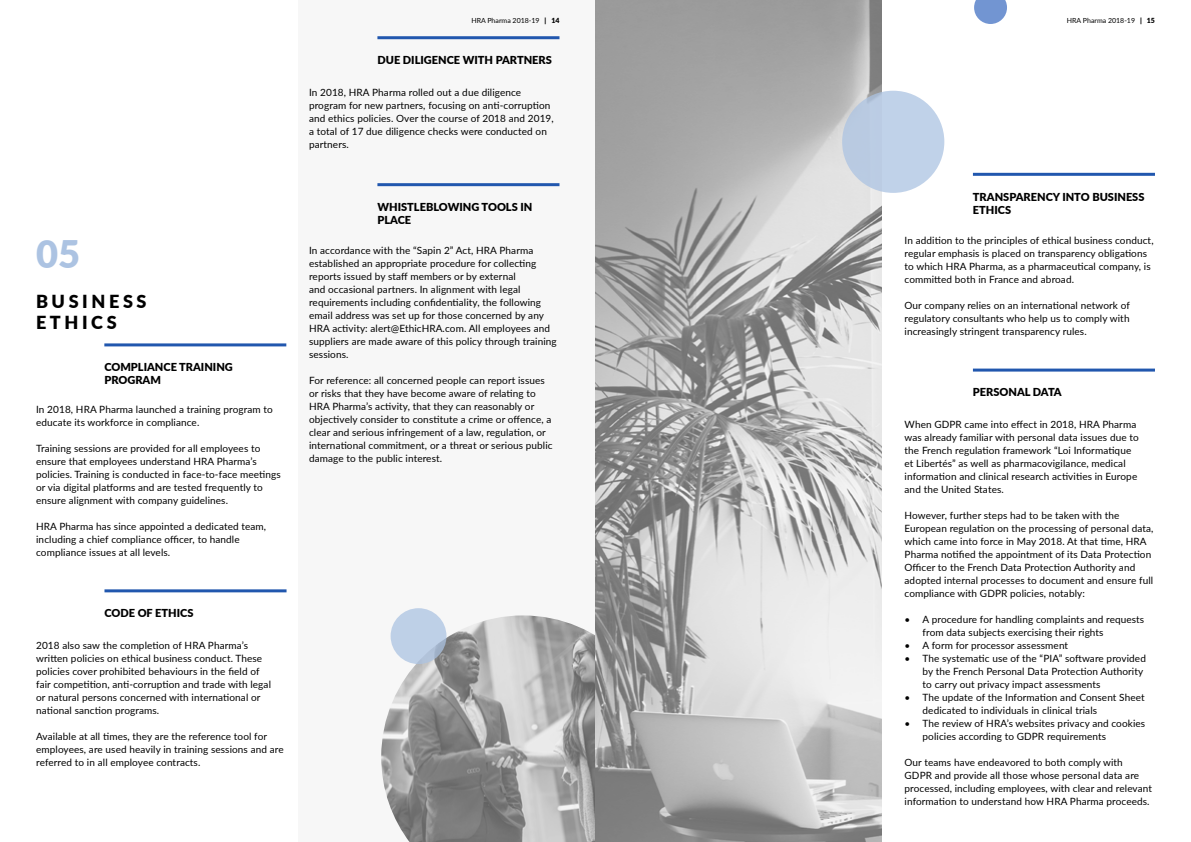
<style>
.page{position:relative;width:1191px;height:842px;background:#fff}
.page>*{position:absolute;margin:0;border:0;box-sizing:border-box;transform-origin:0 0}
.t1{font:900 38px "Lato";color:#acc3e2}
.t2{font:900 18px/21.6px "Lato";letter-spacing:.2em;color:#000}
.t3{font:900 11px/13.2px "Lato";color:#000}
.t4{font:10px/13px "Lato";letter-spacing:.01em;color:#000}
.t5{font:7px "Lato";color:#000}
.s1{font-weight:900}
</style>
<div class="page">
<div style="left:298px;top:0;width:297px;height:842px;background:#f7f7f7"></div>
<img style="left:381px;top:615px;width:214px;height:227px">
<hr style="left:104px;top:343px;width:182px;height:3px;background:#2157ae">
<hr style="left:973px;top:369px;width:182px;height:3px;background:#2157ae">
<hr style="left:973px;top:173px;width:182px;height:3px;background:#2157ae">
<hr style="left:377px;top:36px;width:182px;height:3px;background:#2157ae">
<hr style="left:104px;top:589px;width:182px;height:3px;background:#2157ae">
<hr style="left:377px;top:183px;width:182px;height:3px;background:#2157ae">
<img style="left:595px;top:0;width:287px;height:842px">
<div style="left:842px;top:91px;width:102px;height:102px;background:#c0d2e9;border-radius:50%"></div>
<svg style="left:390px;top:608px;width:56px;height:56px;fill:#bed0e7"></svg>
<svg style="left:974px;top:0;width:33px;height:24px"></svg>
<h1 class="t1" style="left:36px;top:225px;width:46px">05</h1>
<h2 class="t2" style="left:36px;top:289px;width:112px">BUSINESS<br>ETHICS</h2>
<p class="t3" style="left:104px;top:360px;width:130px">COMPLIANCE TRAINING<br>PROGRAM</p>
<p class="t4" style="left:36px;top:403px;width:238px">In 2018, HRA Pharma launched a training program to educate its workforce in compliance.</p>
<p class="t4" style="left:36px;top:442px;width:246px">Training sessions are provided for all employees to ensure that employees understand HRA Pharma’s policies. Training is conducted in face-to-face meetings or via digital platforms and are tested frequently to ensure alignment with company guidelines.</p>
<p class="t4" style="left:36px;top:520px;width:231px">HRA Pharma has since appointed a dedicated team, including a chief compliance officer, to handle compliance issues at all levels.</p>
<p class="t3" style="left:104px;top:606px;width:90px">CODE OF ETHICS</p>
<p class="t4" style="left:36px;top:638px;width:236px">2018 also saw the completion of HRA Pharma’s written policies on ethical business conduct. These policies cover prohibited behaviours in the field of fair competition, anti-corruption and trade with legal or natural persons concerned with international or national sanction programs.</p>
<p class="t4" style="left:36px;top:729px;width:249px">Available at all times, they are the reference tool for employees, are used heavily in training sessions and are referred to in all employee contracts.</p>
<p class="t5" style="left:471px;top:16px;width:90px">HRA Pharma 2018-19 <span class="s1">| 14</span></p>
<p class="t5" style="left:1067px;top:16px;width:90px">HRA Pharma 2018-19 <span class="s1">| 15</span></p>
<p class="t3" style="left:377px;top:53px;width:176px">DUE DILIGENCE WITH PARTNERS</p>
<p class="t4" style="left:309px;top:85px;width:246px">In 2018, HRA Pharma rolled out a due diligence program for new partners, focusing on anti-corruption and ethics policies. Over the course of 2018 and 2019, a total of 17 due diligence checks were conducted on partners.</p>
<p class="t3" style="left:377px;top:200px;width:156px">WHISTLEBLOWING TOOLS IN<br>PLACE</p>
<p class="t4" style="left:309px;top:243px;width:249px">In accordance with the “Sapin 2” Act, HRA Pharma established an appropriate procedure for collecting reports issued by staff members or by external<br>and occasional partners. In alignment with legal requirements including confidentiality, the following email address was set up for those concerned by any HRA activity: alert@EthicHRA.com. All employees and suppliers are made aware of this policy through training sessions.</p>
<p class="t4" style="left:309px;top:373px;width:245px">For reference: all concerned people can report issues or risks that they have become aware of relating to HRA Pharma’s activity, that they can reasonably or objectively consider to constitute a crime or offence, a clear and serious infringement of a law, regulation, or international commitment, or a threat or serious public damage to the public interest.</p>
<p class="t3" style="left:973px;top:189px;width:173px">TRANSPARENCY INTO BUSINESS<br>ETHICS</p>
<p class="t4" style="left:904px;top:233px;width:250px">In addition to the principles of ethical business conduct, regular emphasis is placed on transparency obligations to which HRA Pharma, as a pharmaceutical company, is committed both in France and abroad.</p>
<p class="t4" style="left:904px;top:298px;width:227px;text-align:justify">Our company relies on an international network of regulatory consultants who help us to comply with increasingly stringent transparency rules.</p>
<p class="t3" style="left:973px;top:385px;width:90px">PERSONAL DATA</p>
<p class="t4" style="left:904px;top:418px;width:236px">When GDPR came into effect in 2018, HRA Pharma was already familiar with personal data issues due to the French regulation framework “Loi Informatique et Libertés” as well as pharmacovigilance, medical information and clinical research activities in Europe and the United States.</p>
<p class="t4" style="left:904px;top:509px;width:250px">However, further steps had to be taken with the European regulation on the processing of personal data, which came into force in May 2018. At that time, HRA Pharma notified the appointment of its Data Protection Officer to the French Data Protection Authority and adopted internal processes to document and ensure full compliance with GDPR policies, notably:</p>
<p class="t4" style="left:922px;top:613px;width:223px;text-indent:-18px">• A procedure for handling complaints and requests from data subjects exercising their rights</p>
<p class="t4" style="left:904px;top:639px;width:165px">• A form for processor assessment</p>
<p class="t4" style="left:922px;top:652px;width:225px;text-indent:-18px">• The systematic use of the “PIA” software provided by the French Personal Data Protection Authority to carry out privacy impact assessments</p>
<p class="t4" style="left:922px;top:691px;width:224px;text-indent:-18px">• The update of the Information and Consent Sheet dedicated to individuals in clinical trials</p>
<p class="t4" style="left:922px;top:717px;width:224px;text-indent:-18px">• The review of HRA’s websites privacy and cookies policies according to GDPR requirements</p>
<p class="t4" style="left:904px;top:756px;width:249px">Our teams have endeavored to both comply with GDPR and provide all those whose personal data are processed, including employees, with clear and relevant information to understand how HRA Pharma proceeds.</p>
</div>
